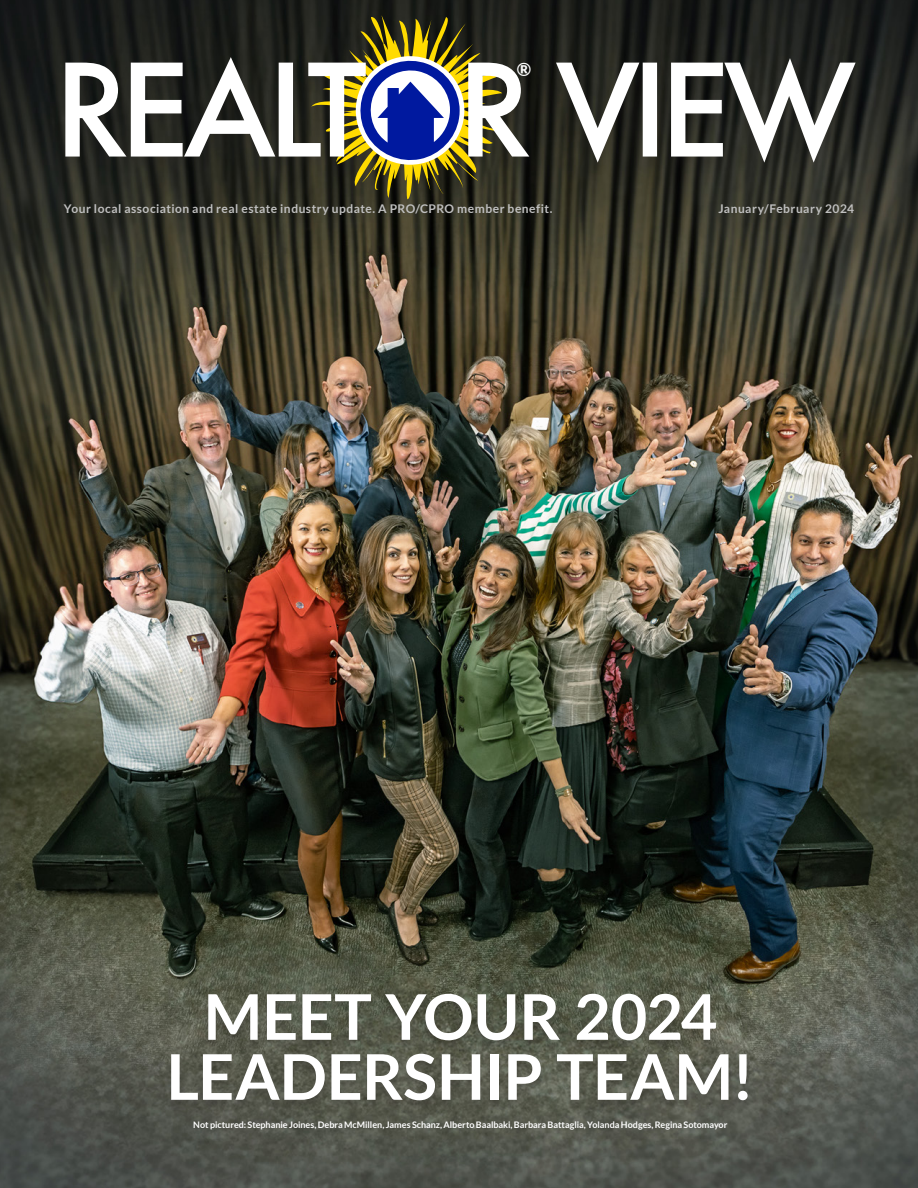
<style>
.page{position:relative;width:918px;height:1188px;background:#fff}
.page>*{position:absolute;margin:0;border:0;box-sizing:border-box;transform-origin:0 0}
.Name{font:700 63px/60px "Lato";letter-spacing:-.005em;color:#fff;text-align:center}
.t1{font:700 18.15px "Lato";color:#fff}
.CONTENT_TEXTS{font:700 12px "Lato";letter-spacing:.04em;color:#c0c0c0}
.Name-2{font:700 9px "Lato";letter-spacing:-.005em;color:#fff}
</style>
<div class="page">
<img style="left:0;top:0;width:918px;height:1188px">
<div style="left:55px;top:15px;width:810px;height:201px;background:#231f20;opacity:.15"></div>
<svg style="left:311px;top:15px;width:194px;height:185px"></svg>
<svg style="left:65px;top:57px;width:791px;height:106px"></svg>
<div style="left:165px;top:993px;width:589px;height:119px;background:#231f20;opacity:.25"></div>
<p class="t1" style="left:517px;top:59px;width:16px">®</p>
<p class="CONTENT_TEXTS" style="left:64px;top:201px;width:490px">Your local association and real estate industry update. A PRO/CPRO member benefit.</p>
<p class="CONTENT_TEXTS" style="left:718px;top:201px;width:137px">January/February 2024</p>
<p class="Name" style="left:167px;top:986px;width:589px">MEET YOUR 2024<br>LEADERSHIP TEAM!</p>
<p class="Name-2" style="left:193px;top:1120px;width:536px">Not pictured: Stephanie Joines, Debra McMillen, James Schanz, Alberto Baalbaki, Barbara Battaglia, Yolanda Hodges, Regina Sotomayor</p>
</div>
